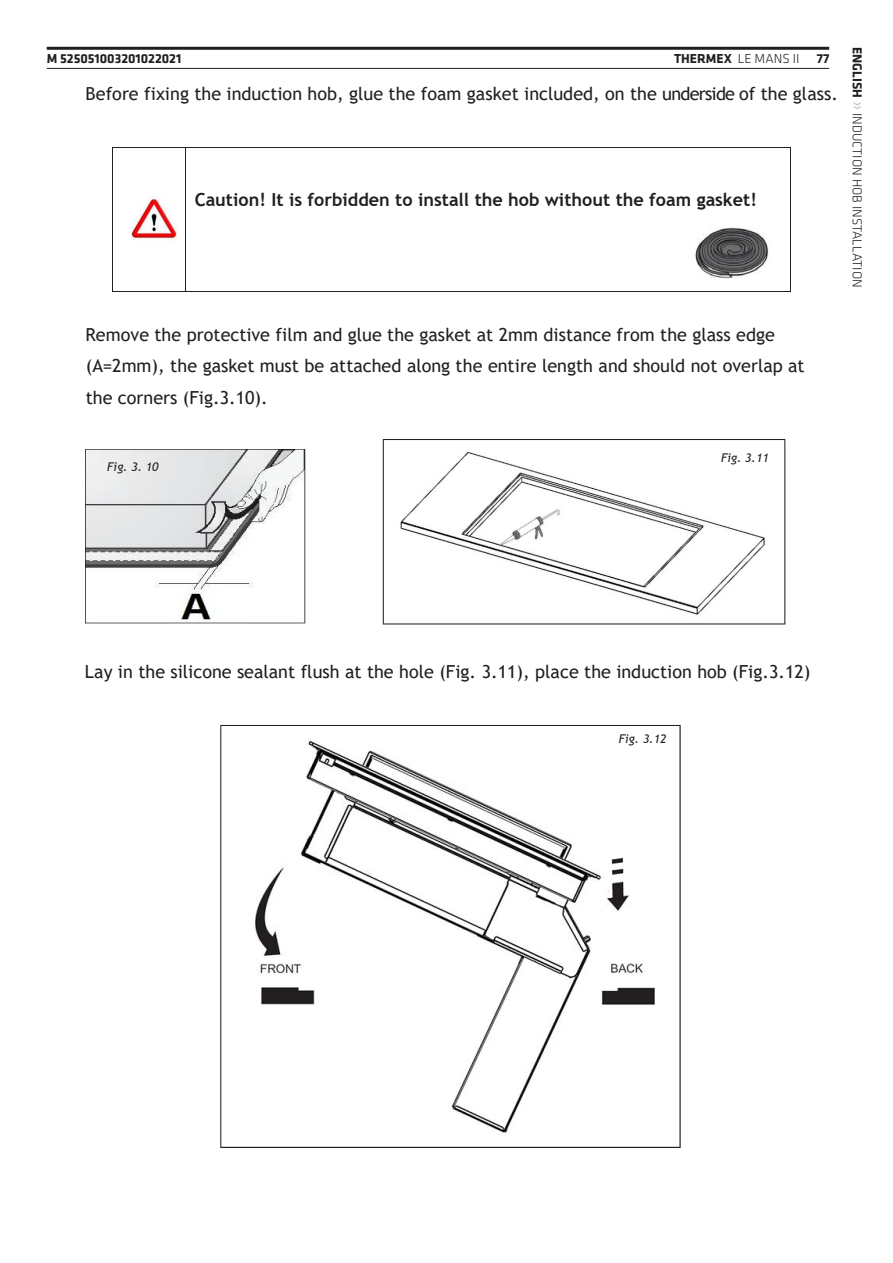
<style>
.page{position:relative;width:893px;height:1263px;background:#fff}
.page>*{position:absolute;margin:0;border:0;box-sizing:border-box;transform-origin:0 0}
.t1{font:18px/31.5px "Trebuchet MS";letter-spacing:.005em;color:#231f20}
.t2{font:700 18px "Trebuchet MS";color:#231f20}
.t3{font:700 13.5px "Klavika";color:#231f20}
.t4{font:300 13.5px "Klavika";color:#231f20}
.t5{font:italic 12px "Trebuchet MS";color:#231f20}
.s1{font-weight:300}
.s2{font-weight:700}
.s3{font-size:19.65px;color:#bcbdc0}
</style>
<div class="page">
<hr style="left:47px;top:47px;width:782px;height:3px;background:#231f20">
<hr style="left:47px;top:68px;width:782px;height:1px;background:#231f20">
<hr style="left:113px;top:147px;width:73px;height:1px;background:#231f20">
<hr style="left:186px;top:147px;width:604px;height:1px;background:#231f20">
<hr style="left:112px;top:147px;width:1px;height:144px;background:#231f20">
<hr style="left:113px;top:291px;width:73px;height:1px;background:#231f20">
<hr style="left:186px;top:147px;width:1px;height:144px;background:#231f20">
<hr style="left:186px;top:291px;width:604px;height:1px;background:#231f20">
<hr style="left:790px;top:147px;width:1px;height:144px;background:#231f20">
<img style="left:132px;top:196px;width:44px;height:45px">
<img style="left:695px;top:228px;width:74px;height:51px">
<img style="left:85px;top:450px;width:221px;height:173px">
<img style="left:97px;top:459px;width:83px;height:21px">
<img style="left:107px;top:460px;width:53px;height:14px">
<svg style="left:383px;top:439px;width:402px;height:185px"></svg>
<img style="left:721px;top:450px;width:49px;height:14px">
<svg style="left:220px;top:725px;width:461px;height:423px"></svg>
<img style="left:619px;top:732px;width:49px;height:14px">
<p class="t3" style="left:47px;top:49px;width:136px">M 525051003201022021</p>
<p class="t3" style="left:674px;top:49px;width:100px">THERMEX <span class="s1">LE MANS</span></p>
<p class="t4" style="left:793px;top:51px;width:8px">II</p>
<p class="t3" style="left:817px;top:49px;width:14px">77</p>
<p class="t4" style="left:865px;top:47px;width:240px;rotate:90deg"><span class="s2">English</span> <span class="s3">»</span> INDUCTION HOB INSTALLATION</p>
<p class="t1" style="left:86px;top:78px;width:754px">Before fixing the induction hob, glue the foam gasket included, on the underside of the glass.</p>
<p class="t2" style="left:195px;top:188px;width:564px">Caution! It is forbidden to install the hob without the foam gasket!</p>
<p class="t1" style="left:86px;top:318px;width:721px">Remove the protective film and glue the gasket at 2mm distance from the glass edge (A=2mm), the gasket must be attached along the entire length and should not overlap at the corners (Fig.3.10).</p>
<p class="t5" style="left:107px;top:460px;width:53px">Fig. 3. 10</p>
<p class="t5" style="left:721px;top:450px;width:49px">Fig. 3.11</p>
<p class="t1" style="left:85px;top:656px;width:727px">Lay in the silicone sealant flush at the hole (Fig. 3.11), place the induction hob (Fig.3.12)</p>
<p class="t5" style="left:619px;top:731px;width:49px">Fig. 3.12</p>
</div>
